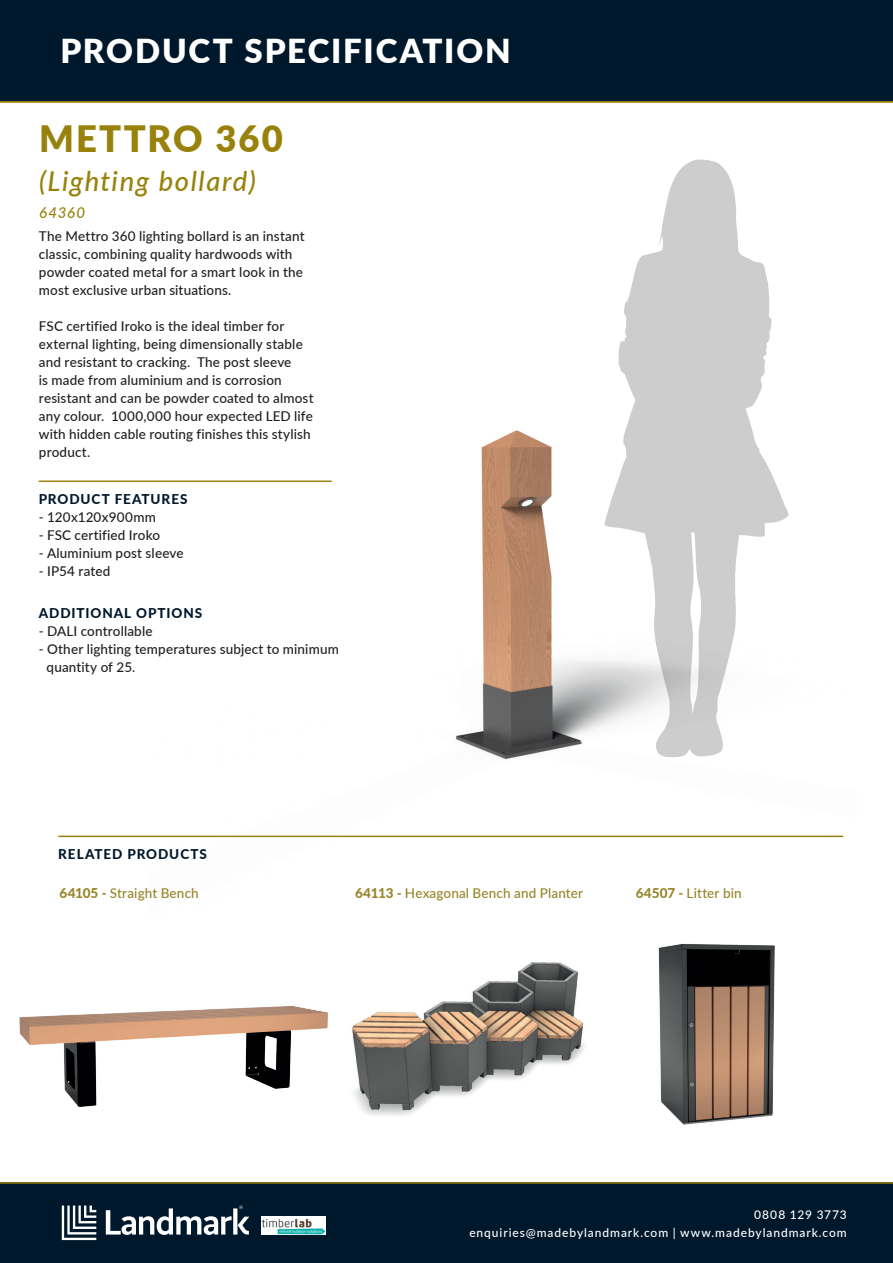
<style>
.page{position:relative;width:893px;height:1263px;background:#fff}
.page>*{position:absolute;margin:0;border:0;box-sizing:border-box;transform-origin:0 0}
.t1{font:900 36.3px "Lato";letter-spacing:.055em;color:#98820c}
.t2{font:900 33px "Lato";letter-spacing:.055em;color:#fff}
.t3{font:italic 500 27.3px "Lato";letter-spacing:.055em;color:#98820c}
.t4{font:italic 500 15px "Lato";letter-spacing:.065em;color:#98820c}
.t5{font:500 13.5px/18px "Lato";letter-spacing:.01em;color:#231f20}
.t6{font:500 13.5px "Lato";letter-spacing:.01em;color:#978529}
.t7{font:800 13.5px "Lato";letter-spacing:.07em;color:#00182b}
.t8{font:500 12px/18px "Lato";letter-spacing:.075em;color:#fff;text-align:right}
.s1{font-weight:800}
</style>
<div class="page">
<img style="left:148px;top:430px;width:696px;height:408px">
<svg style="left:605px;top:159px;width:184px;height:598px;fill:#cdcdcd"></svg>
<div style="left:0;top:0;width:893px;height:102px;background:#00182b"></div>
<hr style="left:0;top:101px;width:893px;height:2px;background:#98820c">
<div style="left:0;top:1182px;width:893px;height:81px;background:#00182b"></div>
<hr style="left:0;top:1182px;width:893px;height:2px;background:#98820c">
<svg style="left:62px;top:1205px;width:34px;height:35px"></svg>
<svg style="left:106px;top:1205px;width:143px;height:30px"></svg>
<hr style="left:58px;top:836px;width:785px;height:1px;background:#98820c">
<img style="left:261px;top:1217px;width:65px;height:17px">
<hr style="left:39px;top:480px;width:293px;height:2px;background:#98820c">
<img style="left:19px;top:1005px;width:309px;height:102px">
<img style="left:352px;top:962px;width:233px;height:154px">
<img style="left:658px;top:943px;width:117px;height:182px">
<h2 class="t2" style="left:60px;top:26px;width:452px">PRODUCT SPECIFICATION</h2>
<h1 class="t1" style="left:39px;top:111px;width:245px">METTRO 360</h1>
<h3 class="t3" style="left:39px;top:161px;width:218px">(Lighting bollard)</h3>
<p class="t4" style="left:39px;top:202px;width:47px">64360</p>
<p class="t5" style="left:39px;top:226px;width:267px">The Mettro 360 lighting bollard is an instant classic, combining quality hardwoods with powder coated metal for a smart look in the most exclusive urban situations.</p>
<p class="t5" style="left:39px;top:316px;width:276px">FSC certified Iroko is the ideal timber for external lighting, being dimensionally stable and resistant to cracking. The post sleeve<br>is made from aluminium and is corrosion resistant and can be powder coated to almost any colour. 1000,000 hour expected LED life with hidden cable routing finishes this stylish product.</p>
<p class="t7" style="left:39px;top:489px;width:150px">PRODUCT FEATURES</p>
<p class="t5" style="left:39px;top:508px;width:119px">- 120x120x900mm</p>
<p class="t5" style="left:39px;top:526px;width:123px">- FSC certified Iroko</p>
<p class="t5" style="left:39px;top:544px;width:146px">- Aluminium post sleeve</p>
<p class="t5" style="left:39px;top:562px;width:73px">- IP54 rated</p>
<p class="t7" style="left:39px;top:603px;width:165px">ADDITIONAL OPTIONS</p>
<p class="t5" style="left:39px;top:622px;width:115px">- DALI controllable</p>
<p class="t5" style="left:47px;top:640px;width:294px;text-indent:-8px">- Other lighting temperatures subject to minimum quantity of 25.</p>
<p class="t7" style="left:58px;top:844px;width:150px">RELATED PRODUCTS</p>
<p class="t6" style="left:60px;top:883px;width:141px"><span class="s1">64105 -</span> Straight Bench</p>
<p class="t6" style="left:355px;top:883px;width:230px"><span class="s1">64113 -</span> Hexagonal Bench and Planter</p>
<p class="t6" style="left:636px;top:883px;width:107px"><span class="s1">64507 -</span> Litter bin</p>
<p class="t8" style="left:469px;top:1205px;width:379px">0808 129 3773<br>enquiries@madebylandmark.com | www.madebylandmark.com</p>
</div>
